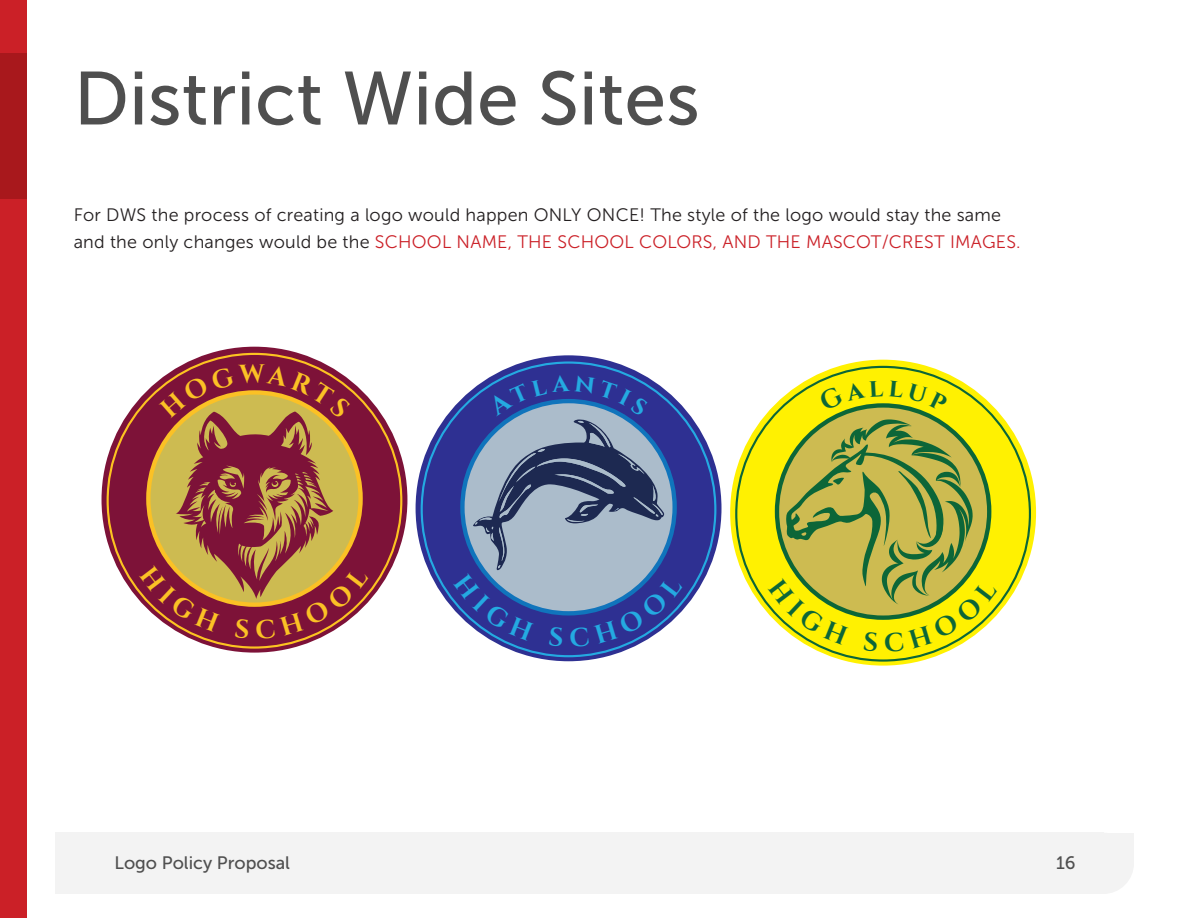
<style>
.page{position:relative;width:1188px;height:918px;background:#fff}
.page>*{position:absolute;margin:0;border:0;box-sizing:border-box;transform-origin:0 0}
.t1{font:75px "Museo Sans 500";color:#4f4f4f}
.t2{font:18px/27px "Museo Sans 300";letter-spacing:.01em;color:#231f20}
.t3{font:18px "Museo Sans 500";color:#4f4f4f}
.s1{color:#cb2027}
</style>
<div class="page">
<div style="left:0;top:0;width:27px;height:918px;background:#cb2027"></div>
<div style="left:0;top:54px;width:27px;height:145px;background:#a8181c"></div>
<div style="left:55px;top:833px;width:1048px;height:61px;background:#f3f3f3"></div>
<div style="left:1073px;top:833px;width:61px;height:61px;background:#f3f3f3;border-radius:50%"></div>
<div style="left:1104px;top:833px;width:30px;height:30px;background:#f3f3f3"></div>
<svg style="left:107px;top:353px;width:295px;height:296px"></svg>
<svg style="left:421px;top:361px;width:295px;height:296px"></svg>
<svg style="left:735px;top:366px;width:296px;height:296px"></svg>
<svg style="left:775px;top:403px;width:216px;height:16px;background:#dad51a"></svg>
<svg style="left:139px;top:364px;width:230px;height:275px;background:#a56048"></svg>
<svg style="left:453px;top:375px;width:230px;height:272px;background:#6776a9"></svg>
<svg style="left:818px;top:380px;width:130px;height:31px;background:#eae407"></svg>
<svg style="left:768px;top:419px;width:230px;height:233px;background:#bbbe3a"></svg>
<p class="t1" style="left:74px;top:58px;width:628px">District Wide Sites</p>
<p class="t2" style="left:74px;top:201px;width:948px">For DWS the process of creating a logo would happen ONLY ONCE! The style of the logo would stay the same and the only changes would be the <span class="s1">SCHOOL NAME, THE SCHOOL COLORS, AND THE MASCOT/CREST IMAGES.</span></p>
<p class="t3" style="left:114px;top:852px;width:177px">Logo Policy Proposal</p>
<p class="t3" style="left:1056px;top:852px;width:21px">16</p>
</div>
